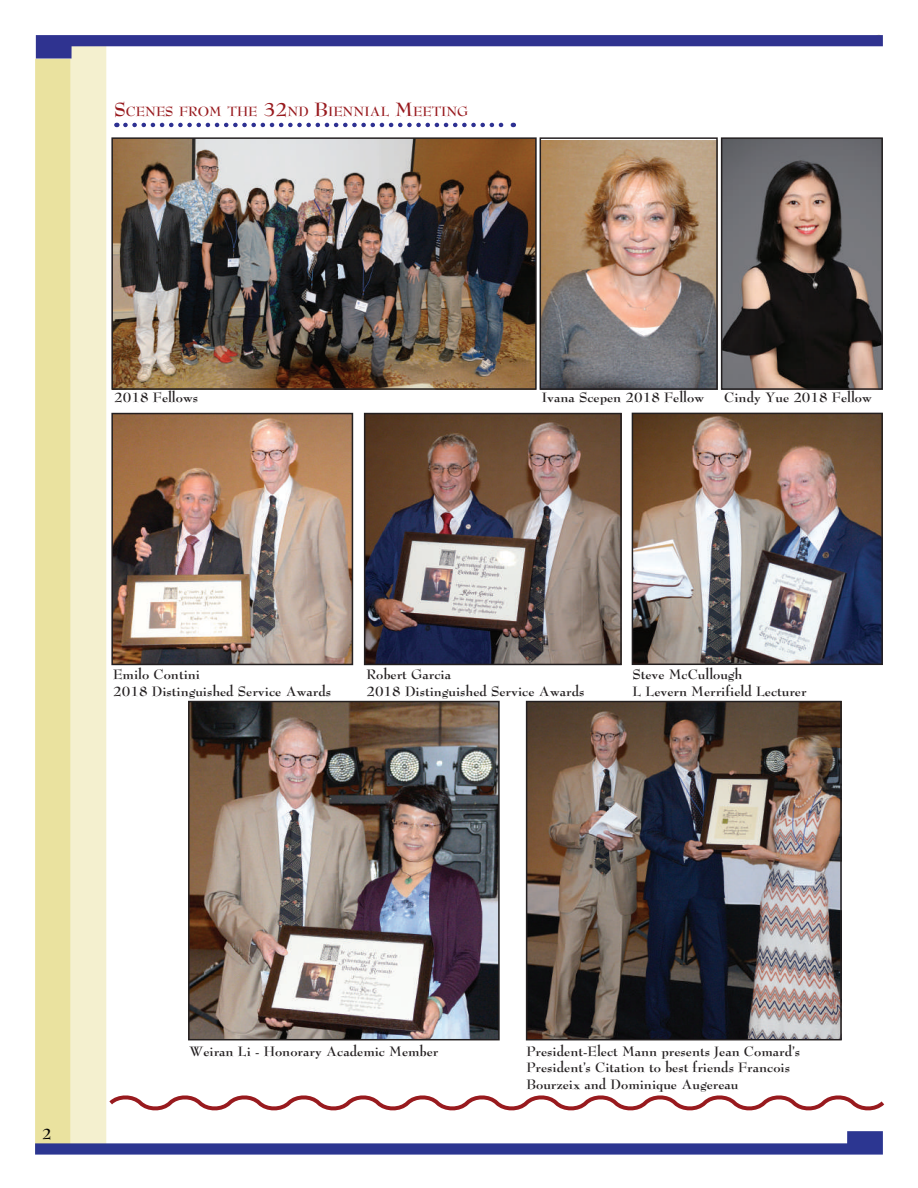
<style>
.page{position:relative;width:918px;height:1188px;background:#fff}
.page>*{position:absolute;margin:0;border:0;box-sizing:border-box;transform-origin:0 0}
.t1{font:700 16.5px "Metro";color:#000}
.t2{font:700 15px/16.5px "Metro";color:#231f20}
.t3{font:700 14.7px "Metro";color:#981a1e}
.s1{font-size:21px}
</style>
<div class="page">
<div style="left:35px;top:59px;width:36px;height:1094px;background:#eae29f"></div>
<div style="left:71px;top:39px;width:35px;height:1107px;background:#f4f0cf"></div>
<svg style="left:35px;top:1131px;width:848px;height:24px"></svg>
<svg style="left:36px;top:35px;width:847px;height:24px"></svg>
<img style="left:191px;top:704px;width:306px;height:333px">
<div style="left:188px;top:701px;width:312px;height:339px;border:2px solid #231f20"></div>
<img style="left:367px;top:416px;width:252px;height:246px">
<div style="left:364px;top:413px;width:258px;height:252px;border:2px solid #231f20"></div>
<img style="left:114px;top:416px;width:236px;height:246px">
<div style="left:111px;top:413px;width:242px;height:252px;border:2px solid #231f20"></div>
<img style="left:635px;top:416px;width:245px;height:246px">
<div style="left:632px;top:413px;width:251px;height:252px;border:2px solid #231f20"></div>
<img style="left:543px;top:140px;width:172px;height:247px">
<div style="left:540px;top:137px;width:178px;height:253px;border:2px solid #231f20"></div>
<img style="left:724px;top:140px;width:156px;height:247px">
<div style="left:721px;top:137px;width:162px;height:253px;border:2px solid #231f20"></div>
<img style="left:114px;top:140px;width:420px;height:247px">
<div style="left:111px;top:137px;width:426px;height:253px;border:2px solid #231f20"></div>
<img style="left:529px;top:704px;width:310px;height:333px">
<div style="left:526px;top:701px;width:316px;height:339px;border:2px solid #231f20"></div>
<svg style="left:106px;top:1090px;width:779px;height:26px"></svg>
<svg style="left:125px;top:123px;width:389px;height:4px"></svg>
<p class="t3" style="left:114px;top:102px;width:356px"><span class="s1">S</span> CENES FROM THE <span class="s1">32</span>ND <span class="s1">B</span>IENNIAL <span class="s1">M</span>EETING</p>
<p class="t2" style="left:114px;top:389px;width:85px">2018 Fellows</p>
<p class="t2" style="left:542px;top:389px;width:164px">Ivana Scepen 2018 Fellow</p>
<p class="t2" style="left:724px;top:389px;width:149px">Cindy Yue 2018 Fellow</p>
<p class="t2" style="left:113px;top:666px;width:220px">Emilo Contini<br>2018 Distinguished Service Awards</p>
<p class="t2" style="left:366px;top:666px;width:220px">Robert Garcia<br>2018 Distinguished Service Awards</p>
<p class="t2" style="left:632px;top:666px;width:176px">Steve McCullough<br>L Levern Merrifield Lecturer</p>
<p class="t1" style="left:42px;top:1123px;width:11px">2</p>
<p class="t2" style="left:189px;top:1042px;width:251px">Weiran Li - Honorary Academic Member</p>
<p class="t2" style="left:526px;top:1042px;width:275px">President-Elect Mann presents Jean Comard’s<br>President’s Citation to best friends Francois<br>Bourzeix and Dominique Augereau</p>
</div>
